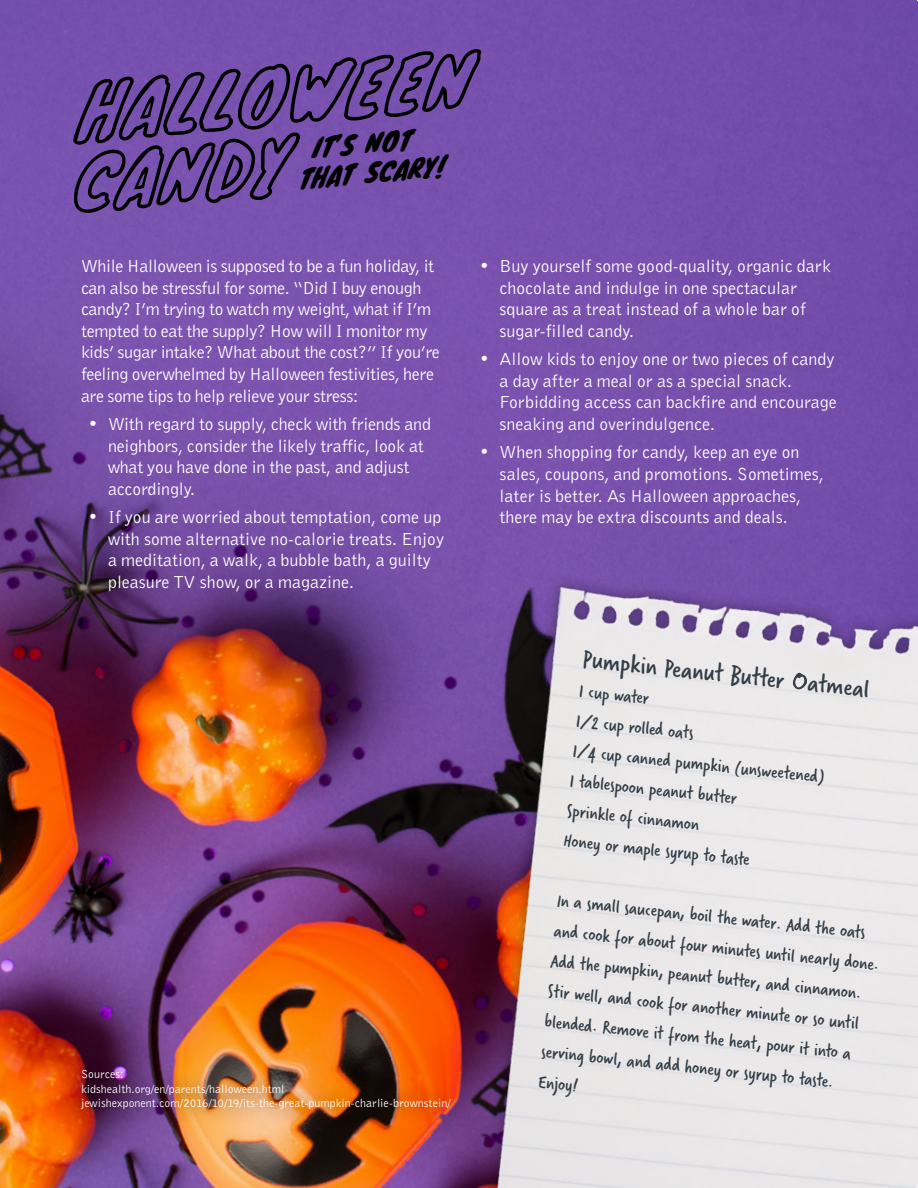
<style>
.page{position:relative;width:918px;height:1188px;background:#fff}
.page>*{position:absolute;margin:0;border:0;box-sizing:border-box;transform-origin:0 0}
.t1{font:69.9px "Knewave Outline";color:#000}
.t2{font:27px "Verveine";color:#323e48}
.t3{font:25.35px "Knewave";color:#000}
.t4{font:19.5px/30.5px "Verveine";color:#323e48}
.t5{font:18px/21.6px "Bell Gothic";color:#fff}
.t6{font:18px/21.6px "Bell Gothic";letter-spacing:-.02em;color:#fff}
.t7{font:12px "Bell Gothic";color:#fff}
.s1{font-size:42px}
</style>
<div class="page">
<img style="left:0;top:0;width:918px;height:1188px">
<div style="left:65px;top:1054px;width:401px;height:71px;background:#000;opacity:.75"></div>
<img style="left:417px;top:542px;width:501px;height:646px">
<p class="t1" style="left:71px;top:55px;width:397px;rotate:-5deg">HALLOWEEN</p>
<p class="t1" style="left:66px;top:125px;width:218px;rotate:-5deg">CANDY</p>
<p class="t3" style="left:309px;top:128px;width:102px;rotate:-5deg">IT’S NOT</p>
<p class="t3" style="left:297px;top:159px;width:148px;rotate:-5deg">THAT SCARY!</p>
<p class="t6" style="left:81px;top:255px;width:360px">While Halloween is supposed to be a fun holiday, it can also be stressful for some. “Did I buy enough candy? I’m trying to watch my weight, what if I’m tempted to eat the supply? How will I monitor my kids’ sugar intake? What about the cost?” If you’re feeling overwhelmed by Halloween festivities, here are some tips to help relieve your stress:</p>
<p class="t5" style="left:108px;top:413px;width:325px;text-indent:-20px">• With regard to supply, check with friends and neighbors, consider the likely traffic, look at what you have done in the past, and adjust accordingly.</p>
<p class="t5" style="left:108px;top:506px;width:338px;text-indent:-20px">• If you are worried about temptation, come up with some alternative no-calorie treats. Enjoy a meditation, a walk, a bubble bath, a guilty pleasure TV show, or a magazine.</p>
<p class="t7" style="left:81px;top:1067px;width:44px">Sources:</p>
<p class="t7" style="left:81px;top:1081px;width:205px">kidshealth.org/en/parents/halloween.html</p>
<p class="t7" style="left:81px;top:1095px;width:371px">jewishexponent.com/2016/10/19/its-the-great-pumpkin-charlie-brownstein/</p>
<p class="t5" style="left:500px;top:255px;width:333px;text-indent:-20px">• Buy yourself some good-quality, organic dark chocolate and indulge in one spectacular square as a treat instead of a whole bar of sugar-filled candy.</p>
<p class="t5" style="left:500px;top:348px;width:339px;text-indent:-20px">• Allow kids to enjoy one or two pieces of candy a day after a meal or as a special snack.<br>Forbidding access can backfire and encourage sneaking and overindulgence.</p>
<p class="t5" style="left:500px;top:441px;width:326px;text-indent:-20px">• When shopping for candy, keep an eye on sales, coupons, and promotions. Sometimes, later is better. As Halloween approaches, there may be extra discounts and deals.</p>
<p class="t2" style="left:585px;top:640px;width:290px;rotate:6deg">Pumpkin Peanut Butter <span class="s1">O</span>atmeal</p>
<p class="t4" style="left:581px;top:676px;width:72px;rotate:6deg">1 cup water</p>
<p class="t4" style="left:578px;top:706px;width:120px;rotate:6deg">1/2 cup rolled oats</p>
<p class="t4" style="left:575px;top:736px;width:254px;rotate:6deg">1/4 cup canned pumpkin (unsweetened)</p>
<p class="t4" style="left:572px;top:765px;width:170px;rotate:6deg">1 tablespoon peanut butter</p>
<p class="t4" style="left:568px;top:795px;width:135px;rotate:6deg">Sprinkle of cinnamon</p>
<p class="t4" style="left:565px;top:825px;width:189px;rotate:6deg">Honey or maple syrup to taste</p>
<p class="t4" style="left:559px;top:885px;width:328px;rotate:6deg">In a small saucepan, boil the water. Add the oats and cook for about four minutes until nearly done.<br>Add the pumpkin, peanut butter, and cinnamon.<br>Stir well, and cook for another minute or so until blended. Remove it from the heat, pour it into a serving bowl, and add honey or syrup to taste.</p>
<p class="t4" style="left:540px;top:1066px;width:41px;rotate:6deg">Enjoy!</p>
</div>
